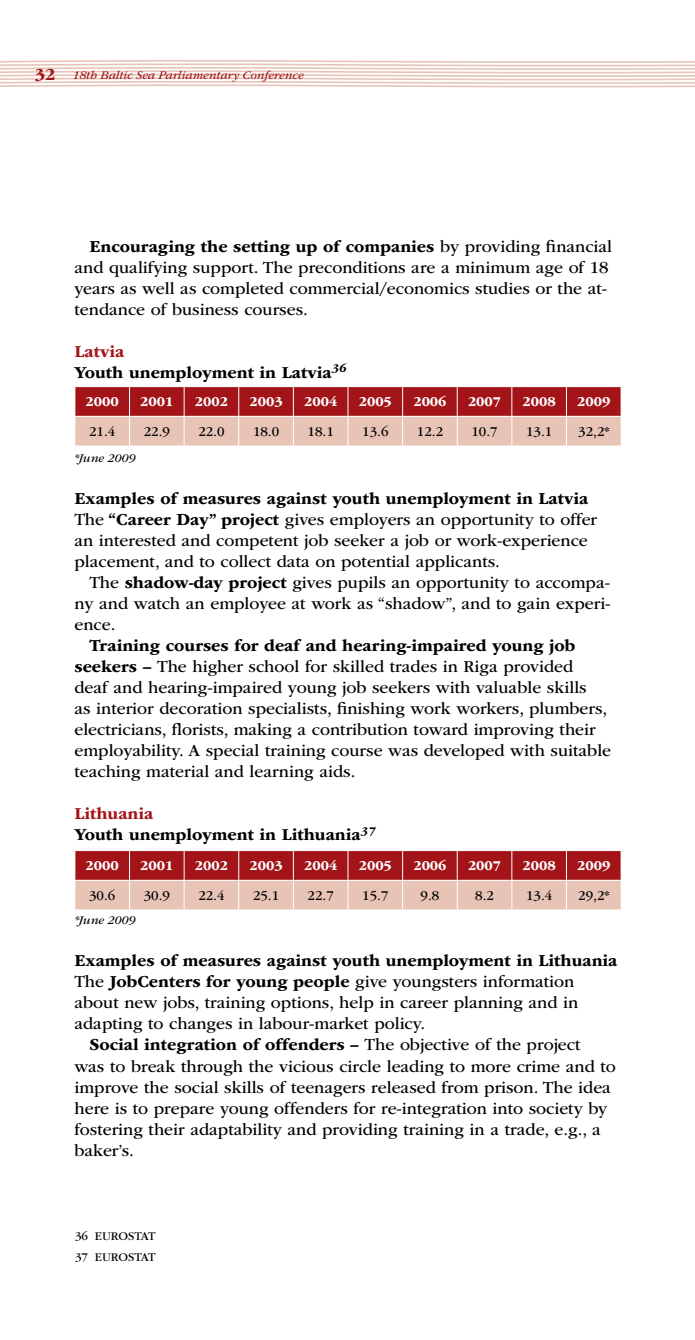
<style>
.page{position:relative;width:695px;height:1340px;background:#fff}
.page>*{position:absolute;margin:0;border:0;box-sizing:border-box;transform-origin:0 0}
.t1{font:17.5px/21px "ITC Garamond Std";color:#000}
.t2{font:700 17.5px/21px "ITC Garamond Std";color:#000}
.t3{font:700 14px "ITC Garamond Std";color:#fff}
.t4{font:14px "ITC Garamond Std";color:#000}
.t5{font:italic 12.25px "ITC Garamond Std";color:#a21418}
.t6{font:12.25px/21px "ITC Garamond Std";color:#000}
.t7{font:italic 12.25px "ITC Garamond Std";color:#000}
.s1{font-weight:700;font-style:normal;font-size:17.5px}
.s2{font-weight:700}
.s3{color:#a21418}
.s4{font-weight:400}
</style>
<div class="page">
<svg style="left:0;top:60px;width:694px;height:28px"></svg>
<svg style="left:74px;top:386px;width:547px;height:59px;background:#c7736e"></svg>
<svg style="left:74px;top:850px;width:547px;height:59px;background:#c7736e"></svg>
<p class="t5" style="left:35px;top:68px;width:270px"><span class="s1">32</span> 18th Baltic Sea Parliamentary Conference</p>
<p class="t1" style="left:74px;top:236px;width:539px;text-indent:15px"><span class="s2">Encouraging the setting up of companies</span> by providing financial and qualifying support. The preconditions are a minimum age of 18 years as well as completed commercial/economics studies or the at&shy;tendance of business courses.</p>
<p class="t2" style="left:74px;top:341px;width:273px"><span class="s3">Latvia<br></span>Youth unemployment in Latvia<sup>36</sup></p>
<p class="t3" style="left:86px;top:394px;width:35px">2000</p>
<p class="t3" style="left:140px;top:394px;width:35px">2001</p>
<p class="t3" style="left:195px;top:394px;width:35px">2002</p>
<p class="t3" style="left:249px;top:394px;width:35px">2003</p>
<p class="t3" style="left:304px;top:394px;width:35px">2004</p>
<p class="t3" style="left:358px;top:394px;width:35px">2005</p>
<p class="t3" style="left:413px;top:394px;width:35px">2006</p>
<p class="t3" style="left:468px;top:394px;width:35px">2007</p>
<p class="t3" style="left:522px;top:394px;width:35px">2008</p>
<p class="t3" style="left:577px;top:394px;width:35px">2009</p>
<p class="t4" style="left:89px;top:424px;width:28px">21.4</p>
<p class="t4" style="left:144px;top:424px;width:28px">22.9</p>
<p class="t4" style="left:198px;top:424px;width:28px">22.0</p>
<p class="t4" style="left:253px;top:424px;width:28px">18.0</p>
<p class="t4" style="left:307px;top:424px;width:28px">18.1</p>
<p class="t4" style="left:362px;top:424px;width:28px">13.6</p>
<p class="t4" style="left:417px;top:424px;width:28px">12.2</p>
<p class="t4" style="left:471px;top:424px;width:28px">10.7</p>
<p class="t4" style="left:526px;top:424px;width:28px">13.1</p>
<p class="t4" style="left:578px;top:424px;width:33px">32,2*</p>
<p class="t7" style="left:74px;top:451px;width:62px">*June 2009</p>
<p class="t1" style="left:74px;top:488px;width:524px"><span class="s2">Examples of measures against youth unemployment in Latvia </span>The <span class="s2">“Career Day” project</span> gives employers an opportunity to offer an interested and competent job seeker a job or work-experience placement, and to collect data on potential applicants.</p>
<p class="t1" style="left:74px;top:572px;width:537px;text-align:justify;text-indent:15px">The <span class="s2">shadow-day project</span> gives pupils an opportunity to accompa&shy;ny and watch an employee at work as “shadow”, and to gain experi&shy;ence.</p>
<p class="t1" style="left:74px;top:635px;width:538px;text-indent:15px"><span class="s2">Training courses for deaf and hearing-impaired young job seekers –</span> The higher school for skilled trades in Riga provided<br>deaf and hearing-impaired young job seekers with valuable skills<br>as interior decoration specialists, finishing work workers, plumbers, electricians, florists, making a contribution toward improving their employability. A special training course was developed with suitable teaching material and learning aids.</p>
<p class="t2" style="left:74px;top:803px;width:302px"><span class="s3">Lithuania<br></span>Youth unemployment in Lithuania<sup>37</sup></p>
<p class="t3" style="left:86px;top:858px;width:35px">2000</p>
<p class="t3" style="left:140px;top:858px;width:35px">2001</p>
<p class="t3" style="left:195px;top:858px;width:35px">2002</p>
<p class="t3" style="left:249px;top:858px;width:35px">2003</p>
<p class="t3" style="left:304px;top:858px;width:35px">2004</p>
<p class="t3" style="left:358px;top:858px;width:35px">2005</p>
<p class="t3" style="left:413px;top:858px;width:35px">2006</p>
<p class="t3" style="left:468px;top:858px;width:35px">2007</p>
<p class="t3" style="left:522px;top:858px;width:35px">2008</p>
<p class="t3" style="left:577px;top:858px;width:35px">2009</p>
<p class="t4" style="left:89px;top:888px;width:28px">30.6</p>
<p class="t4" style="left:144px;top:888px;width:28px">30.9</p>
<p class="t4" style="left:198px;top:888px;width:28px">22.4</p>
<p class="t4" style="left:253px;top:888px;width:28px">25.1</p>
<p class="t4" style="left:307px;top:888px;width:28px">22.7</p>
<p class="t4" style="left:362px;top:888px;width:28px">15.7</p>
<p class="t4" style="left:420px;top:888px;width:20px">9.8</p>
<p class="t4" style="left:475px;top:888px;width:20px">8.2</p>
<p class="t4" style="left:526px;top:888px;width:28px">13.4</p>
<p class="t4" style="left:578px;top:888px;width:33px">29,2*</p>
<p class="t7" style="left:74px;top:913px;width:62px">*June 2009</p>
<p class="t2" style="left:74px;top:950px;width:544px">Examples of measures against youth unemployment in Lithuania</p>
<p class="t1" style="left:74px;top:971px;width:501px">The <span class="s2">JobCenters for young people</span> give youngsters information</p>
<p class="t1" style="left:74px;top:992px;width:505px">about new jobs, training options, help in career planning and in</p>
<p class="t1" style="left:74px;top:1013px;width:352px">adapting to changes in labour-market policy.</p>
<p class="t2" style="left:89px;top:1034px;width:492px">Social integration of offenders – <span class="s4">The objective of the project</span></p>
<p class="t1" style="left:74px;top:1055px;width:543px">was to break through the vicious circle leading to more crime and to</p>
<p class="t1" style="left:74px;top:1076px;width:538px">improve the social skills of teenagers released from prison. The idea</p>
<p class="t1" style="left:74px;top:1097px;width:534px">here is to prepare young offenders for re-integration into society by</p>
<p class="t1" style="left:74px;top:1118px;width:528px">fostering their adaptability and providing training in a trade, e.g., a</p>
<p class="t1" style="left:74px;top:1139px;width:61px">baker’s.</p>
<p class="t6" style="left:75px;top:1225px;width:82px">36 EUROSTAT<br>37 EUROSTAT</p>
</div>
